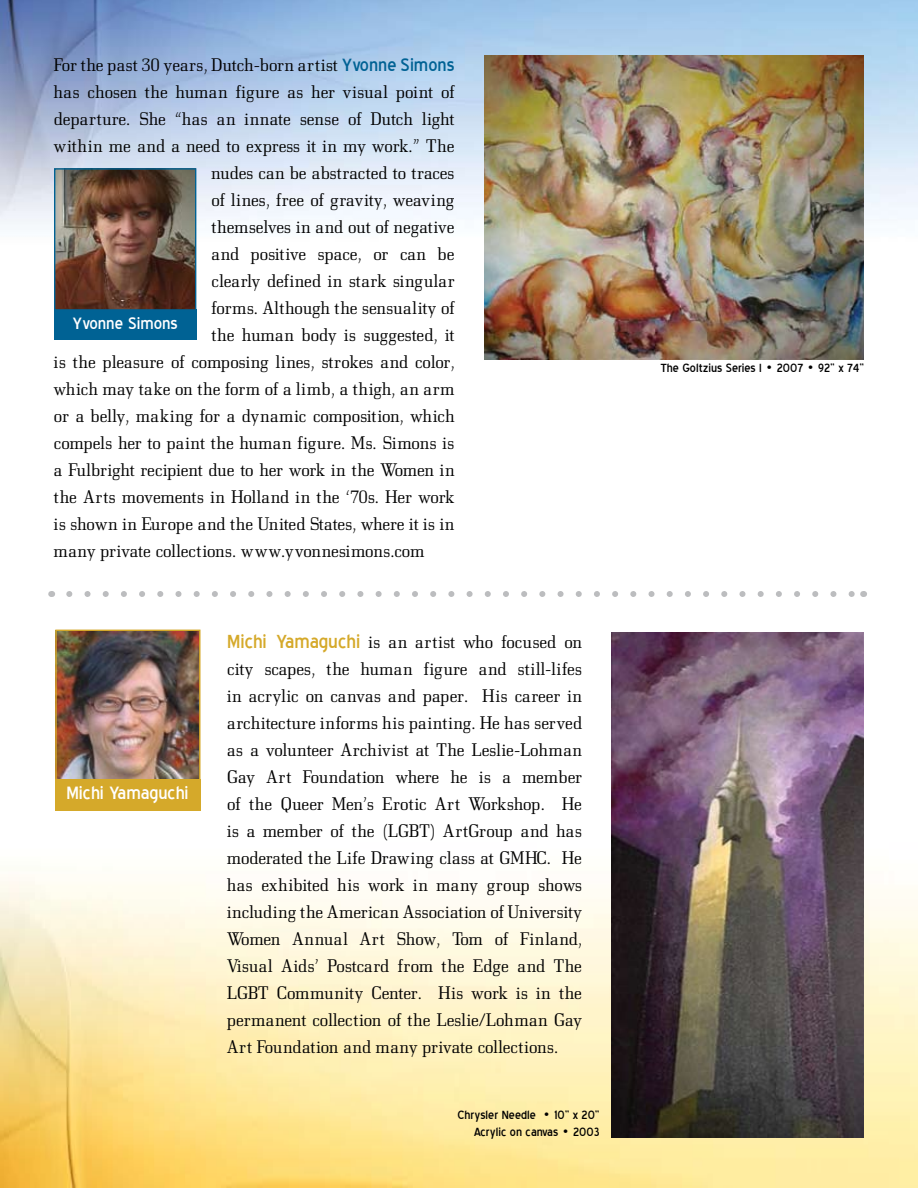
<style>
.page{position:relative;width:918px;height:1188px;background:#fff}
.page>*{position:absolute;margin:0;border:0;box-sizing:border-box;transform-origin:0 0}
.t1{font:22.65px "Blue Highway";color:#fff}
.t2{font:20.85px "Blue Highway";color:#fff}
.t3{font:18px/27px "Bodonitown";color:#000;text-align:justify}
.t4{font:18px "Bodonitown";letter-spacing:.025em;color:#000}
.t5{font:18px "Bodonitown";letter-spacing:.03em;color:#000}
.t6{font:15px/16.5px "Blue Highway";color:#000;text-align:right}
.s1{font-family:"Blue Highway";font-size:22.5px;color:#006294}
.s2{font-family:"Blue Highway";font-size:24px;color:#d5a92a}
</style>
<div class="page">
<img style="left:0;top:0;width:918px;height:254px">
<img style="left:0;top:877px;width:918px;height:311px">
<img style="left:484px;top:55px;width:380px;height:304px">
<div style="left:54px;top:309px;width:143px;height:31px;background:#006294"></div>
<img style="left:56px;top:170px;width:138px;height:139px">
<div style="left:54px;top:168px;width:142px;height:143px;border:1px solid #006294"></div>
<img style="left:57px;top:632px;width:142px;height:147px">
<div style="left:55px;top:630px;width:146px;height:159px;border:1px solid #d5a92a"></div>
<div style="left:55px;top:779px;width:146px;height:32px;background:#d5a92a"></div>
<svg style="left:69px;top:591px;width:785px;height:6px"></svg>
<img style="left:611px;top:633px;width:253px;height:504px">
<p class="t3" style="left:54px;top:51px;width:402px">For the past 30 years, Dutch-born artist <span class="s1">Yvonne Simons</span></p>
<p class="t4" style="left:54px;top:81px;width:402px">has chosen the human figure as her visual point of</p>
<p class="t3" style="left:54px;top:105px;width:402px">departure. She “has an innate sense of Dutch light</p>
<p class="t3" style="left:54px;top:132px;width:402px">within me and a need to express it in my work.” The</p>
<p class="t3" style="left:212px;top:159px;width:244px">nudes can be abstracted to traces</p>
<p class="t3" style="left:212px;top:186px;width:244px">of lines, free of gravity, weaving</p>
<p class="t3" style="left:212px;top:213px;width:244px">themselves in and out of negative</p>
<p class="t3" style="left:212px;top:240px;width:244px">and positive space, or can be</p>
<p class="t3" style="left:212px;top:267px;width:245px">clearly defined in stark singular</p>
<p class="t3" style="left:212px;top:294px;width:244px">forms. Although the sensuality of</p>
<p class="t3" style="left:212px;top:321px;width:245px">the human body is suggested, it</p>
<p class="t3" style="left:54px;top:348px;width:402px">is the pleasure of composing lines, strokes and color,</p>
<p class="t5" style="left:54px;top:378px;width:402px">which may take on the form of a limb, a thigh, an arm</p>
<p class="t3" style="left:54px;top:402px;width:402px">or a belly, making for a dynamic composition, which</p>
<p class="t3" style="left:54px;top:429px;width:402px">compels her to paint the human figure. Ms. Simons is</p>
<p class="t3" style="left:54px;top:456px;width:402px">a Fulbright recipient due to her work in the Women in</p>
<p class="t3" style="left:54px;top:483px;width:402px">the Arts movements in Holland in the ‘70s. Her work</p>
<p class="t3" style="left:54px;top:510px;width:402px">is shown in Europe and the United States, where it is in</p>
<p class="t3" style="left:54px;top:537px;width:372px">many private collections. www.yvonnesimons.com</p>
<p class="t2" style="left:73px;top:314px;width:107px">Yvonne Simons</p>
<p class="t1" style="left:66px;top:783px;width:124px">Michi Yamaguchi</p>
<p class="t3" style="left:227px;top:628px;width:356px"><span class="s2">Michi Yamaguchi</span> is an artist who focused on city scapes, the human figure and still-lifes in acrylic on canvas and paper. His career in architecture informs his painting. He has served as a volunteer Archivist at The Leslie-Lohman Gay Art Foundation where he is a member of the Queer Men’s Erotic Art Workshop. He is a member of the (LGBT) ArtGroup and has moderated the Life Drawing class at GMHC. He has exhibited his work in many group shows including the American Association of University Women Annual Art Show, Tom of Finland, Visual Aids’ Postcard from the Edge and The LGBT Community Center. His work is in the permanent collection of the Leslie/Lohman Gay Art Foundation and many private collections.</p>
<p class="t6" style="left:457px;top:1107px;width:144px">Chrysler Needle • 10” x 20”<br>Acrylic on canvas • 2003</p>
<p class="t6" style="left:660px;top:360px;width:205px">The Goltzius Series I • 2007 • 92” x 74”</p>
</div>
